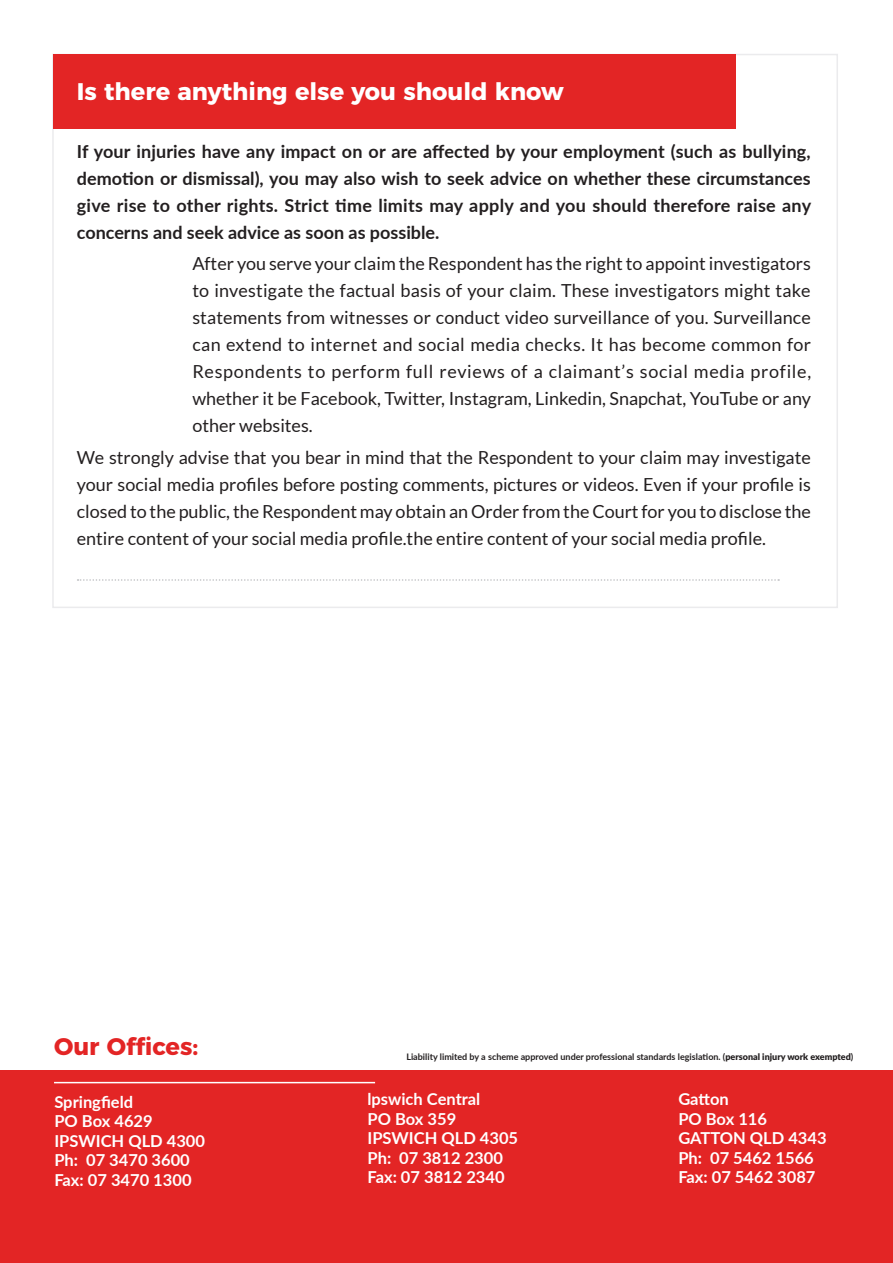
<style>
.page{position:relative;width:893px;height:1263px;background:#fff}
.page>*{position:absolute;margin:0;border:0;box-sizing:border-box;transform-origin:0 0}
.body_copy{font:700 24px "Montserrat";color:#fff}
.Intro{font:700 24px "Montserrat";color:#e32525}
.indent_body_copy{font:18px/27px "Lato";color:#231f20;text-align:justify}
.body_copy-2{font:18px/27px "Lato";color:#231f20;text-align:justify}
.body_copy-3{font:700 18px/27px "Lato";color:#231f20;text-align:justify}
.Intro-2{font:700 16.5px/19.5px "Lato";color:#fff}
.t1{font:700 9px "Lato";color:#231f20}
.s1{font-weight:900}
</style>
<div class="page">
<div style="left:52px;top:54px;width:786px;height:554px;background:#fff;border:2px solid #ebebed"></div>
<div style="left:53px;top:55px;width:683px;height:74px;background:#e32525"></div>
<svg style="left:78px;top:579px;width:701px;height:2px"></svg>
<div style="left:0;top:1071px;width:893px;height:192px;background:#e32525"></div>
<hr style="left:54px;top:1082px;width:321px;height:1px;background:#fff">
<p class="body_copy" style="left:77px;top:72px;width:488px">Is there anything else you should know</p>
<p class="body_copy-3" style="left:77px;top:137px;width:736px">If your injuries have any impact on or are affected by your employment (such as bullying, demotion or dismissal), you may also wish to seek advice on whether these circumstances give rise to other rights. Strict time limits may apply and you should therefore raise any concerns and seek advice as soon as possible.</p>
<p class="indent_body_copy" style="left:192px;top:250px;width:620px">After you serve your claim the Respondent has the right to appoint investigators to investigate the factual basis of your claim. These investigators might take statements from witnesses or conduct video surveillance of you. Surveillance can extend to internet and social media checks. It has become common for Respondents to perform full reviews of a claimant’s social media profile, whether it be Facebook, Twitter, Instagram, Linkedin, Snapchat, YouTube or any other websites.</p>
<p class="body_copy-2" style="left:77px;top:443px;width:736px">We strongly advise that you bear in mind that the Respondent to your claim may investigate your social media profiles before posting comments, pictures or videos. Even if your profile is closed to the public, the Respondent may obtain an Order from the Court for you to disclose the entire content of your social media profile.the entire content of your social media profile.</p>
<p class="Intro" style="left:54px;top:1027px;width:146px">Our Offices:</p>
<p class="Intro-2" style="left:54px;top:1091px;width:152px">Springfield<br>PO Box 4629<br>IPSWICH QLD 4300<br>Ph: 07 3470 3600<br>Fax: 07 3470 1300</p>
<p class="t1" style="left:406px;top:1050px;width:448px">Liability limited by a scheme approved under professional standards legislation. (<span class="s1">personal injury work exempted</span>)</p>
<p class="Intro-2" style="left:678px;top:1089px;width:150px">Gatton<br>PO Box 116<br>GATTON QLD 4343<br>Ph: 07 5462 1566<br>Fax: 07 5462 3087</p>
<p class="Intro-2" style="left:367px;top:1089px;width:152px">lpswich Central<br>PO Box 359<br>IPSWICH QLD 4305<br>Ph: 07 3812 2300<br>Fax: 07 3812 2340</p>
</div>
